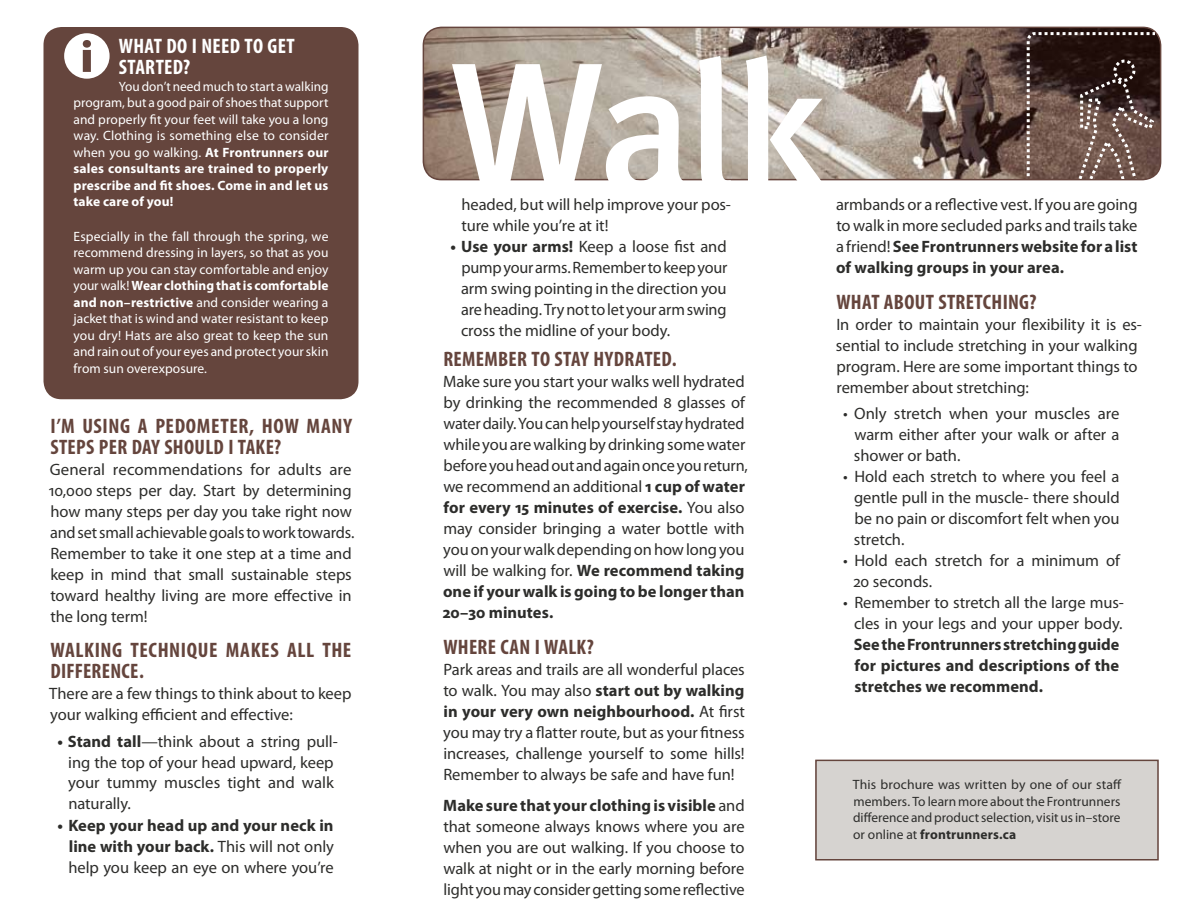
<style>
.page{position:relative;width:1188px;height:918px;background:#fff}
.page>*{position:absolute;margin:0;border:0;box-sizing:border-box;transform-origin:0 0}
.t1{font:500 186px "Meta Plus";color:#fff}
.t2{font:700 condensed 21px/21px "Myriad Pro";letter-spacing:.02em;color:#65453d}
.t3{font:700 condensed 21px/21px "Myriad Pro";letter-spacing:.015em;color:#fff}
.t4{font:16.5px/21px "Myriad Pro";letter-spacing:-.005em;color:#2d2d2b}
.t5{font:700 16.5px/21px "Myriad Pro";color:#2d2d2b;text-align:justify}
.t6{font:13.5px/16.5px "Myriad Pro";letter-spacing:.005em;color:#fff;text-align:justify}
.t7{font:13.5px/16.5px "Myriad Pro";color:#2d2d2b;text-align:justify}
.s1{font-weight:700}
.s2{font-weight:400}
</style>
<div class="page">
<img style="left:423px;top:27px;width:738px;height:153px">
<div style="left:423px;top:27px;width:738px;height:153px;border:2px solid #65453d;border-radius:18px"></div>
<div style="left:816px;top:760px;width:342px;height:100px;background:#d6d3d0"></div>
<div style="left:815px;top:760px;width:344px;height:101px;border:2px solid #65453d"></div>
<svg style="left:1027px;top:32px;width:127px;height:147px;background:#59443d"></svg>
<div style="left:44px;top:27px;width:314px;height:372px;background:#65453d;border-radius:18px"></div>
<svg style="left:64px;top:33px;width:46px;height:46px"></svg>
<p class="t3" style="left:119px;top:36px;width:177px">WHAT DO I NEED TO GET<br>STARTED?</p>
<p class="t6" style="left:74px;top:78px;width:257px;text-indent:45px">You don’t need much to start a walking program, but a good pair of shoes that support and properly fit your feet will take you a long way. Clothing is something else to consider when you go walking. <span class="s1">At Frontrunners our sales consultants are trained to properly prescribe and fit shoes. Come in and let us take care of you!</span></p>
<p class="t6" style="left:74px;top:228px;width:257px">Especially in the fall through the spring, we recommend dressing in layers, so that as you warm up you can stay comfortable and enjoy your walk! <span class="s1">Wear clothing that is comfortable and non–restrictive</span> and consider wearing a jacket that is wind and water resistant to keep you dry! Hats are also great to keep the sun and rain out of your eyes and protect your skin from sun overexposure.</p>
<p class="t2" style="left:50px;top:416px;width:303px">I’M USING A PEDOMETER, HOW MANY<br>STEPS PER DAY SHOULD I TAKE?</p>
<p class="t4" style="left:49px;top:459px;width:307px">General recommendations for adults are 10,000 steps per day. Start by determining how many steps per day you take right now and set small achievable goals to work towards.<br>Remember to take it one step at a time and keep in mind that small sustainable steps toward healthy living are more effective in the long term!</p>
<p class="t2" style="left:50px;top:640px;width:247px">WALKING TECHNIQUE MAKES ALL</p>
<p class="t2" style="left:322px;top:640px;width:31px">THE</p>
<p class="t2" style="left:50px;top:661px;width:95px">DIFFERENCE.</p>
<p class="t4" style="left:49px;top:684px;width:304px">There are a few things to think about to keep your walking efficient and effective:</p>
<p class="t4" style="left:68px;top:731px;width:271px;text-indent:-11px"><span class="s1">• Stand tall</span>—think about a string pull&shy;ing the top of your head upward, keep your tummy muscles tight and walk naturally.</p>
<p class="t5" style="left:68px;top:815px;width:267px;text-indent:-11px">• Keep your head up and your neck in line with your back. <span class="s2">This will not only help you keep an eye on where you’re</span></p>
<h1 class="t1" style="left:449px;top:21px;width:381px">Walk</h1>
<p class="t4" style="left:836px;top:195px;width:303px;text-align:justify">armbands or a reflective vest. If you are going to walk in more secluded parks and trails take a friend! <span class="s1">See Frontrunners website for a list of walking groups in your area.</span></p>
<p class="t2" style="left:836px;top:291px;width:202px">WHAT ABOUT STRETCHING?</p>
<p class="t4" style="left:836px;top:314px;width:308px">In order to maintain your flexibility it is es&shy;sential to include stretching in your walking program. Here are some important things to remember about stretching:</p>
<p class="t4" style="left:854px;top:403px;width:267px;text-align:justify;text-indent:-11px">• Only stretch when your muscles are warm either after your walk or after a shower or bath.</p>
<p class="t4" style="left:854px;top:466px;width:267px;text-align:justify;text-indent:-11px">• Hold each stretch to where you feel a gentle pull in the muscle- there should be no pain or discomfort felt when you stretch.</p>
<p class="t4" style="left:853px;top:550px;width:268px;text-indent:-10px">• Hold each stretch for a minimum of<br>20 seconds.</p>
<p class="t4" style="left:843px;top:592px;width:282px;text-align:center">• Remember to stretch all the large mus&shy;cles in your legs and your upper body.</p>
<p class="t5" style="left:854px;top:634px;width:267px">See the Frontrunners stretching guide for pictures and descriptions of the stretches we recommend.</p>
<p class="t4" style="left:461px;top:195px;width:271px">headed, but will help improve your pos&shy;ture while you’re at it!</p>
<p class="t4" style="left:461px;top:237px;width:268px;text-align:justify;text-indent:-11px"><span class="s1">• Use your arms!</span> Keep a loose fist and pump your arms. Remember to keep your arm swing pointing in the direction you are heading. Try not to let your arm swing cross the midline of your body.</p>
<p class="t2" style="left:443px;top:349px;width:235px">REMEMBER TO STAY HYDRATED.</p>
<p class="t4" style="left:443px;top:372px;width:307px">Make sure you start your walks well hydrated by drinking the recommended 8 glasses of water daily. You can help yourself stay hydrated while you are walking by drinking some water before you head out and again once you return, we recommend an additional <span class="s1">1 cup of water for every 15 minutes of exercise.</span> You also may consider bringing a water bottle with you on your walk depending on how long you will be walking for. <span class="s1">We recommend taking one if your walk is going to be longer than 20–30 minutes.</span></p>
<p class="t2" style="left:443px;top:636px;width:152px">WHERE CAN I WALK?</p>
<p class="t4" style="left:443px;top:659px;width:303px;text-align:justify">Park areas and trails are all wonderful places to walk. You may also <span class="s1">start out by walking in your very own neighbourhood.</span> At first you may try a flatter route, but as your fitness increases, challenge yourself to some hills!<br>Remember to always be safe and have fun!</p>
<p class="t4" style="left:443px;top:795px;width:303px;text-align:justify"><span class="s1">Make sure that your clothing is visible</span> and that someone always knows where you are when you are out walking. If you choose to walk at night or in the early morning before light you may consider getting some reflective</p>
<p class="t7" style="left:853px;top:777px;width:270px">This brochure was written by one of our staff members. To learn more about the Frontrunners difference and product selection, visit us in–store or online at <span class="s1">frontrunners.ca</span></p>
</div>
